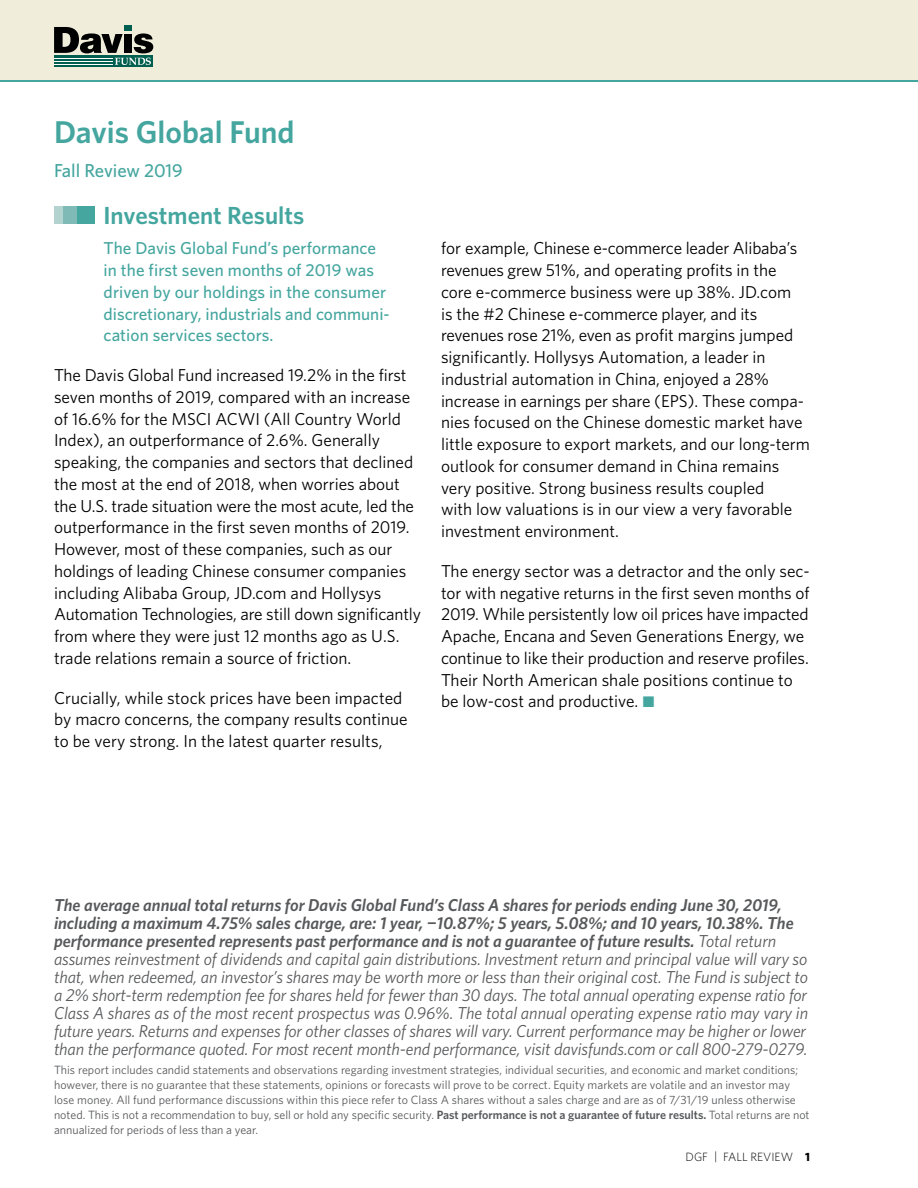
<style>
.page{position:relative;width:918px;height:1188px;background:#fff}
.page>*{position:absolute;margin:0;border:0;box-sizing:border-box;transform-origin:0 0}
.t1{font:600 31.5px "Whitney";color:#44a69f}
.t2{font:600 24.75px "Whitney";color:#44a69f}
.t3{font:500 18.75px "Whitney";color:#44a69f}
.Body{font:17.25px/21.8px "Whitney";color:#000}
.Hedge{font:italic 17.25px/18px "Whitney";letter-spacing:-.01em;color:#58595b}
.t4{font:500 17.25px/21.8px "Whitney";letter-spacing:.005em;color:#44a69f}
.Footnote_first{font:12px/15px "Whitney";letter-spacing:.005em;color:#58595b}
.t5{font:300 12px "Whitney";color:#000}
.s1{font-family:"Mercury Text G1";color:#44a69f}
.s2{font-weight:600}
.s3{font-weight:700}
</style>
<div class="page">
<div style="left:0;top:0;width:918px;height:80px;background:#f0eedb"></div>
<hr style="left:0;top:80px;width:918px;height:2px;background:#44a69f">
<div style="left:77px;top:206px;width:18px;height:18px;background:#44a69f"></div>
<div style="left:63px;top:206px;width:13px;height:18px;background:#7fbab6"></div>
<div style="left:54px;top:206px;width:9px;height:18px;background:#b3d3d0"></div>
<div style="left:124px;top:25px;width:8px;height:6px;background:#005f4f"></div>
<div style="left:54px;top:56px;width:99px;height:11px;background:#005f4f"></div>
<svg style="left:54px;top:27px;width:99px;height:38px"></svg>
<hr style="left:54px;top:58px;width:59px;height:1px;background:#fff">
<hr style="left:54px;top:61px;width:59px;height:1px;background:#fff">
<hr style="left:54px;top:64px;width:59px;height:1px;background:#fff">
<p class="t1" style="left:54px;top:111px;width:242px">Davis Global Fund</p>
<h2 class="t3" style="left:54px;top:158px;width:130px">Fall Review 2019</h2>
<h2 class="t2" style="left:104px;top:199px;width:202px">Investment Results</h2>
<h2 class="t4" style="left:104px;top:237px;width:287px">The Davis Global Fund’s performance in the first seven months of 2019 was driven by our holdings in the consumer discretionary, industrials and communi&shy;cation services sectors.</h2>
<p class="Body" style="left:54px;top:364px;width:369px">The Davis Global Fund increased 19.2% in the first seven months of 2019, compared with an increase of 16.6% for the MSCI ACWI (All Country World Index), an outperformance of 2.6%. Generally speaking, the companies and sectors that declined the most at the end of 2018, when worries about the U.S. trade situation were the most acute, led the outperformance in the first seven months of 2019.<br>However, most of these companies, such as our holdings of leading Chinese consumer companies including Alibaba Group, JD.com and Hollysys Automation Technologies, are still down significantly from where they were just 12 months ago as U.S. trade relations remain a source of friction.</p>
<p class="Body" style="left:54px;top:686px;width:355px">Crucially, while stock prices have been impacted by macro concerns, the company results continue to be very strong. In the latest quarter results,</p>
<p class="Body" style="left:441px;top:237px;width:370px">for example, Chinese e-commerce leader Alibaba’s revenues grew 51%, and operating profits in the core e-commerce business were up 38%. JD.com<br>is the #2 Chinese e-commerce player, and its revenues rose 21%, even as profit margins jumped significantly. Hollysys Automation, a leader in industrial automation in China, enjoyed a 28% increase in earnings per share (EPS). These compa&shy;nies focused on the Chinese domestic market have little exposure to export markets, and our long-term outlook for consumer demand in China remains very positive. Strong business results coupled<br>with low valuations is in our view a very favorable investment environment.</p>
<p class="Body" style="left:441px;top:560px;width:370px">The energy sector was a detractor and the only sec&shy;tor with negative returns in the first seven months of 2019. While persistently low oil prices have impacted Apache, Encana and Seven Generations Energy, we continue to like their production and reserve profiles.<br>Their North American shale positions continue to be low-cost and productive. <span class="s1">•</span></p>
<p class="Hedge" style="left:54px;top:896px;width:756px"><span class="s2">The average annual total returns for Davis Global Fund’s Class A shares for periods ending June 30, 2019, including a maximum 4.75% sales charge, are: 1 year, −10.87%; 5 years, 5.08%; and 10 years, 10.38%. The performance presented represents past performance and is not a guarantee of future results.</span> Total return assumes reinvestment of dividends and capital gain distributions. Investment return and principal value will vary so that, when redeemed, an investor’s shares may be worth more or less than their original cost. The Fund is subject to a 2% short-term redemption fee for shares held for fewer than 30 days. The total annual operating expense ratio for Class A shares as of the most recent prospectus was 0.96%. The total annual operating expense ratio may vary in future years. Returns and expenses for other classes of shares will vary. Current performance may be higher or lower than the performance quoted. For most recent month-end performance, visit davisfunds.com or call 800-279-0279.</p>
<p class="Footnote_first" style="left:54px;top:1062px;width:757px">This report includes candid statements and observations regarding investment strategies, individual securities, and economic and market conditions; however, there is no guarantee that these statements, opinions or forecasts will prove to be correct. Equity markets are volatile and an investor may lose money. All fund performance discussions within this piece refer to Class A shares without a sales charge and are as of 7/31/19 unless otherwise noted. This is not a recommendation to buy, sell or hold any specific security. <span class="s2">Past performance is not a guarantee of future results.</span> Total returns are not annualized for periods of less than a year.</p>
<p class="t5" style="left:686px;top:1149px;width:126px">DGF | FALL REVIEW <span class="s3">1</span></p>
</div>
